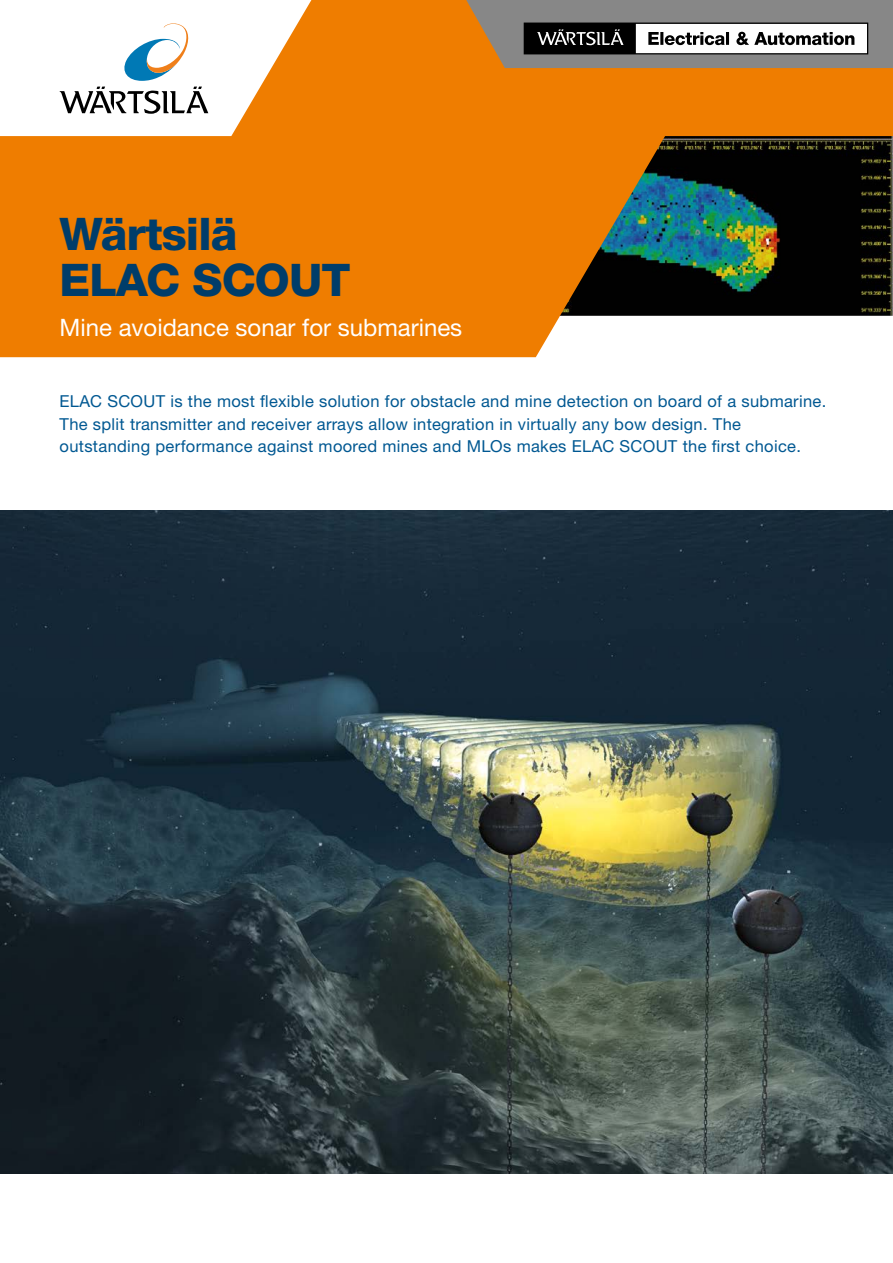
<style>
.page{position:relative;width:893px;height:1263px;background:#fff}
.page>*{position:absolute;margin:0;border:0;box-sizing:border-box;transform-origin:0 0}
.Cover_Head{font:800 45px/46.5px "Helvetica Neue LTW1 G";letter-spacing:-.02em;color:#003d6a}
.Cover_sub{font:24px "Helvetica Neue LTW1 G";color:#fff}
.Ingress{font:16.5px/22.5px "Helvetica Neue LTW1 G";letter-spacing:.02em;color:#005892}
</style>
<div class="page">
<img style="left:0;top:510px;width:893px;height:664px">
<svg style="left:0;top:0;width:893px;height:357px;fill:#ef7d00"></svg>
<svg style="left:459px;top:0;width:434px;height:68px"></svg>
<p class="Cover_Head" style="left:60px;top:211px;width:293px">Wärtsilä<br>ELAC SCOUT</p>
<p class="Cover_sub" style="left:60px;top:313px;width:404px">Mine avoidance sonar for submarines</p>
<p class="Ingress" style="left:60px;top:390px;width:768px">ELAC SCOUT is the most flexible solution for obstacle and mine detection on board of a submarine.<br>The split transmitter and receiver arrays allow integration in virtually any bow design. The outstanding performance against moored mines and MLOs makes ELAC SCOUT the first choice.</p>
</div>
